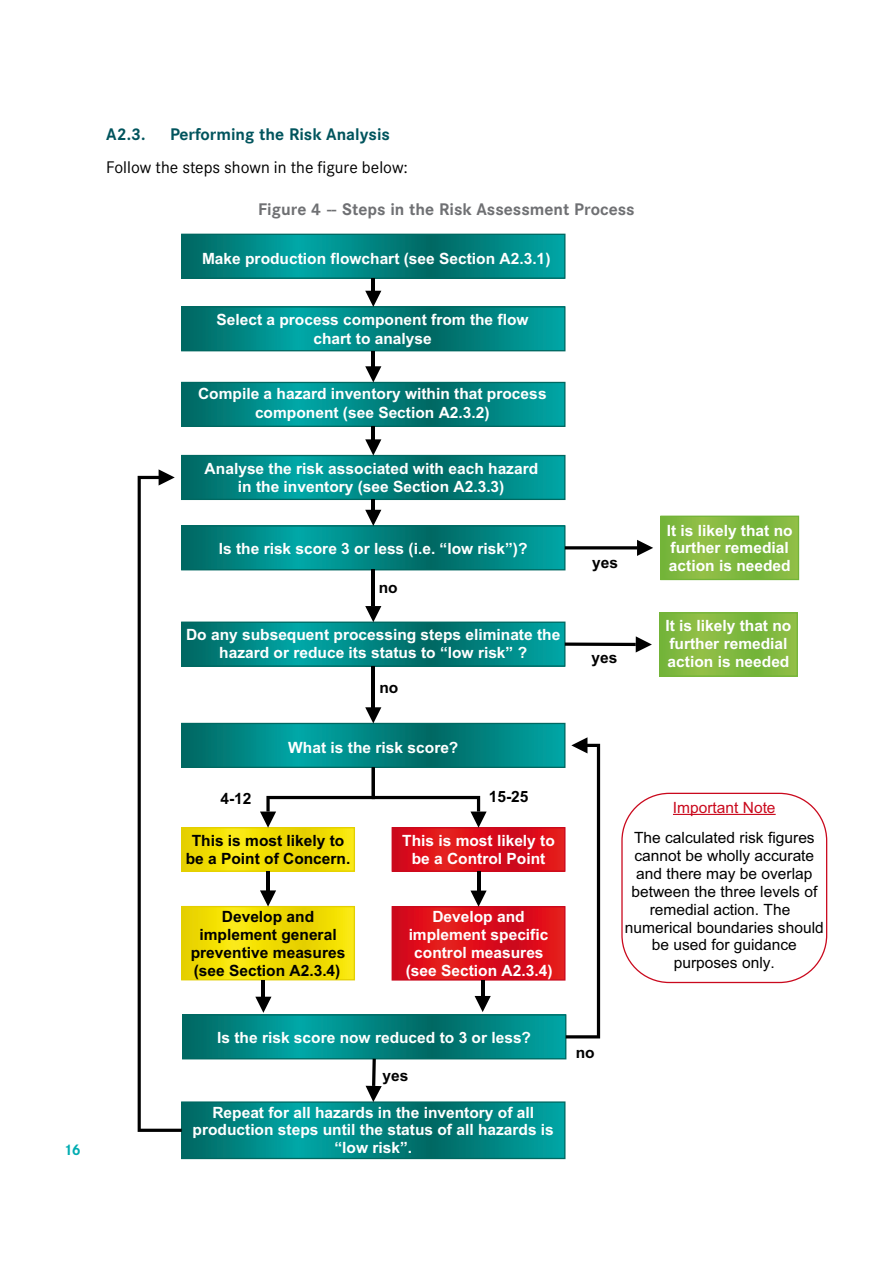
<style>
.page{position:relative;width:893px;height:1263px;background:#fff}
.page>*{position:absolute;margin:0;border:0;box-sizing:border-box;transform-origin:0 0}
.t1{font:700 16.5px "Corporate SBQ";color:#6f7073}
.t2{font:16.5px "Corporate SBQ";color:#000}
.t3{font:700 16.5px "Corporate SBQ";color:#00545d}
.t4{font:700 15.45px/17.9px "Arial";color:#fff;text-align:center}
.t5{font:15.45px/17.9px "Arial";color:#000;text-align:center}
.t6{font:700 15.45px/17.9px "Arial";color:#000;text-align:center}
.t7{font:15.45px "Arial";color:#ca091d}
.t8{font:700 15px "Corporate SBQ";color:#00acb1}
</style>
<div class="page">
<svg style="left:183px;top:236px;width:380px;height:41px;background:#008784"></svg>
<div style="left:181px;top:234px;width:384px;height:45px;border:1px solid #006861"></div>
<svg style="left:183px;top:308px;width:380px;height:41px;background:#008784"></svg>
<div style="left:181px;top:306px;width:384px;height:45px;border:1px solid #006861"></div>
<svg style="left:183px;top:384px;width:380px;height:41px;background:#008784"></svg>
<div style="left:181px;top:382px;width:384px;height:45px;border:1px solid #006861"></div>
<svg style="left:183px;top:457px;width:380px;height:41px;background:#008784"></svg>
<div style="left:181px;top:455px;width:384px;height:45px;border:1px solid #006861"></div>
<svg style="left:183px;top:527px;width:380px;height:41px;background:#008784"></svg>
<div style="left:181px;top:525px;width:384px;height:45px;border:1px solid #006861"></div>
<svg style="left:183px;top:623px;width:380px;height:42px;background:#008784"></svg>
<div style="left:181px;top:621px;width:384px;height:46px;border:1px solid #006861"></div>
<svg style="left:183px;top:725px;width:380px;height:41px;background:#008784"></svg>
<div style="left:181px;top:723px;width:384px;height:45px;border:1px solid #006861"></div>
<svg style="left:662px;top:518px;width:135px;height:60px;background:#82b940"></svg>
<div style="left:660px;top:516px;width:139px;height:64px;border:1px solid #73b438"></div>
<svg style="left:184px;top:1016px;width:380px;height:41px;background:#008684"></svg>
<div style="left:182px;top:1014px;width:384px;height:45px;border:1px solid #006861"></div>
<svg style="left:183px;top:1103px;width:380px;height:54px;background:#008683"></svg>
<div style="left:181px;top:1101px;width:384px;height:58px;border:1px solid #006861"></div>
<svg style="left:183px;top:829px;width:170px;height:41px;background:#f0dc05"></svg>
<div style="left:181px;top:827px;width:174px;height:45px;border:1px solid #e3cf00"></div>
<svg style="left:394px;top:829px;width:169px;height:41px;background:#dc101b"></svg>
<div style="left:392px;top:827px;width:173px;height:45px;border:1px solid #ca091d"></div>
<svg style="left:183px;top:908px;width:170px;height:70px;background:#f0dc05"></svg>
<div style="left:181px;top:906px;width:174px;height:74px;border:1px solid #e3cf00"></div>
<svg style="left:394px;top:908px;width:169px;height:70px;background:#dc101b"></svg>
<div style="left:392px;top:906px;width:173px;height:74px;border:1px solid #ca091d"></div>
<svg style="left:365px;top:366px;width:16px;height:16px"></svg>
<hr style="left:372px;top:351px;width:3px;height:15px;background:#000">
<svg style="left:365px;top:426px;width:16px;height:29px"></svg>
<svg style="left:365px;top:499px;width:16px;height:27px"></svg>
<svg style="left:365px;top:278px;width:16px;height:29px"></svg>
<svg style="left:637px;top:540px;width:16px;height:16px"></svg>
<hr style="left:565px;top:546px;width:72px;height:3px;background:#000">
<svg style="left:661px;top:614px;width:135px;height:61px;background:#82b940"></svg>
<div style="left:659px;top:612px;width:139px;height:65px;border:1px solid #73b438"></div>
<svg style="left:636px;top:636px;width:16px;height:16px"></svg>
<svg style="left:565px;top:642px;width:71px;height:4px"></svg>
<svg style="left:365px;top:606px;width:16px;height:16px"></svg>
<hr style="left:372px;top:570px;width:3px;height:36px;background:#000">
<svg style="left:365px;top:707px;width:16px;height:16px"></svg>
<hr style="left:372px;top:666px;width:3px;height:41px;background:#000">
<svg style="left:260px;top:767px;width:227px;height:61px"></svg>
<svg style="left:260px;top:890px;width:16px;height:16px"></svg>
<hr style="left:266px;top:871px;width:4px;height:19px;background:#000">
<svg style="left:470px;top:890px;width:17px;height:17px"></svg>
<hr style="left:477px;top:871px;width:3px;height:19px;background:#000">
<svg style="left:255px;top:997px;width:16px;height:16px"></svg>
<hr style="left:262px;top:980px;width:3px;height:17px;background:#000">
<svg style="left:475px;top:996px;width:16px;height:16px"></svg>
<hr style="left:481px;top:980px;width:3px;height:16px;background:#000">
<svg style="left:366px;top:1059px;width:16px;height:43px"></svg>
<div style="left:621px;top:793px;width:206px;height:190px;border:1px solid #ca091d;border-radius:47px"></div>
<svg style="left:673px;top:814px;width:103px;height:1px"></svg>
<svg style="left:138px;top:469px;width:44px;height:663px"></svg>
<svg style="left:566px;top:737px;width:34px;height:301px"></svg>
<p class="t8" style="left:64px;top:1141px;width:19px">16</p>
<p class="t3" style="left:106px;top:124px;width:41px">A2.3.</p>
<p class="t3" style="left:170px;top:124px;width:222px">Performing the Risk Analysis</p>
<p class="t2" style="left:106px;top:158px;width:303px">Follow the steps shown in the figure below:</p>
<p class="t1" style="left:258px;top:199px;width:378px">Figure 4 -- Steps in the Risk Assessment Process</p>
<p class="t4" style="left:202px;top:250px;width:350px">Make production flowchart (see Section A2.3.1)</p>
<p class="t4" style="left:216px;top:311px;width:314px;line-height:18.6px">Select a process component from the flow chart to analyse</p>
<p class="t4" style="left:198px;top:385px;width:350px;line-height:18.6px">Compile a hazard inventory within that process component (see Section A2.3.2)</p>
<p class="t4" style="left:205px;top:459px;width:335px;line-height:18.6px">Analyse the risk associated with each hazard in the inventory (see Section A2.3.3)</p>
<p class="t4" style="left:219px;top:540px;width:310px">Is the risk score 3 or less (i.e. “low risk”)?</p>
<p class="t6" style="left:379px;top:579px;width:20px">no</p>
<p class="t4" style="left:186px;top:626px;width:376px">Do any subsequent processing steps eliminate the hazard or reduce its status to “low risk” ?</p>
<p class="t6" style="left:379px;top:679px;width:20px">no</p>
<p class="t4" style="left:288px;top:739px;width:172px">What is the risk score?</p>
<p class="t6" style="left:220px;top:790px;width:33px">4-12</p>
<p class="t6" style="left:489px;top:788px;width:41px">15-25</p>
<p class="t6" style="left:186px;top:832px;width:166px">This is most likely to be a Point of Concern.</p>
<p class="t4" style="left:402px;top:832px;width:154px">This is most likely to be a Control Point</p>
<p class="t6" style="left:191px;top:908px;width:156px">Develop and implement general preventive measures (see Section A2.3.4)</p>
<p class="t4" style="left:406px;top:908px;width:148px">Develop and implement specific control measures (see Section A2.3.4)</p>
<p class="t6" style="left:592px;top:554px;width:27px">yes</p>
<p class="t4" style="left:667px;top:522px;width:127px;text-align:left">It is likely that no further remedial action is needed</p>
<p class="t4" style="left:665px;top:617px;width:127px;text-align:left">It is likely that no further remedial</p>
<p class="t6" style="left:592px;top:649px;width:27px">yes</p>
<p class="t4" style="left:668px;top:653px;width:123px">action is needed</p>
<p class="t7" style="left:673px;top:797px;width:104px">Important Note</p>
<p class="t5" style="left:625px;top:829px;width:200px">The calculated risk figures cannot be wholly accurate and there may be overlap between the three levels of remedial action. The numerical boundaries should be used for guidance purposes only.</p>
<p class="t4" style="left:217px;top:1029px;width:315px">Is the risk score now reduced to 3 or less?</p>
<p class="t6" style="left:382px;top:1067px;width:27px">yes</p>
<p class="t4" style="left:193px;top:1104px;width:363px">Repeat for all hazards in the inventory of all production steps until the status of all hazards is “low risk”.</p>
<p class="t6" style="left:576px;top:1044px;width:20px">no</p>
</div>
